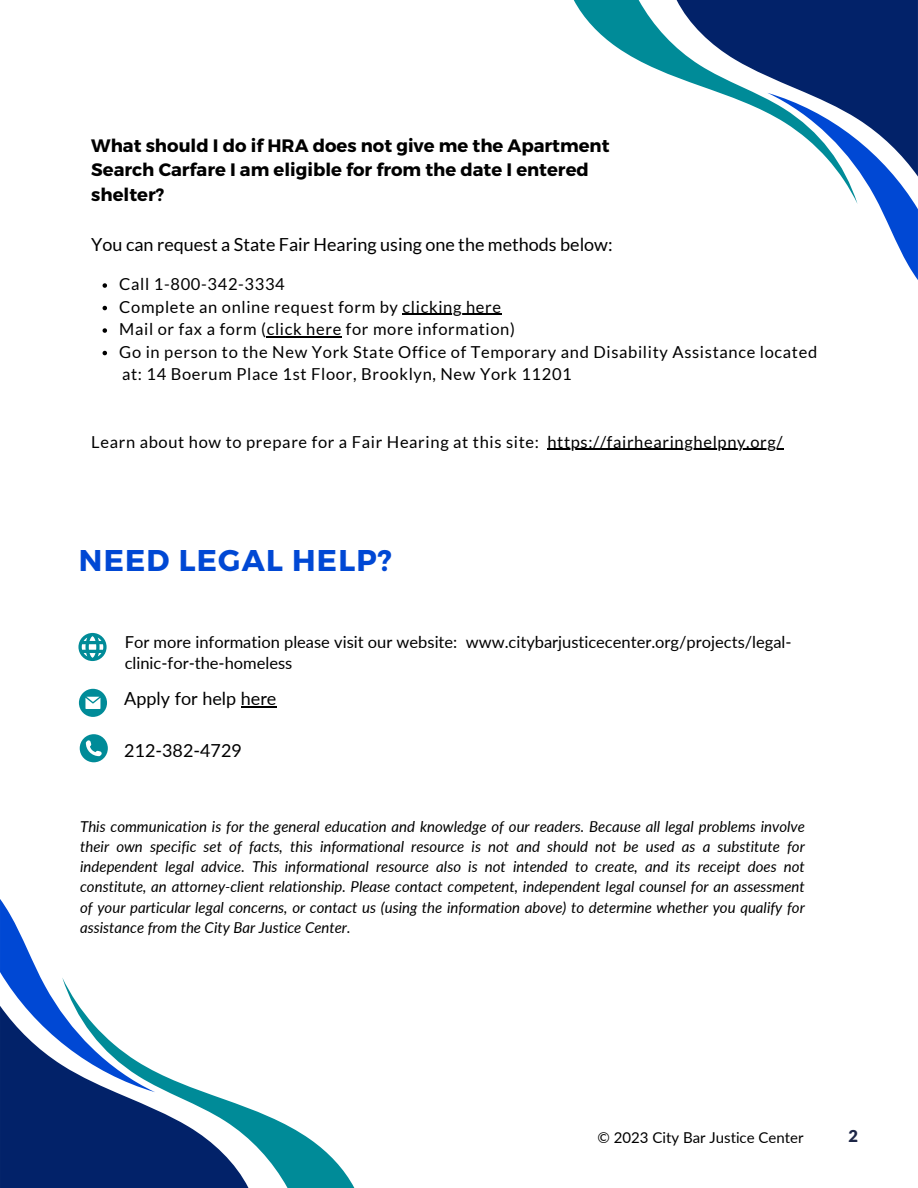
<style>
.page{position:relative;width:918px;height:1188px;background:#fff}
.page>*{position:absolute;margin:0;border:0;box-sizing:border-box;transform-origin:0 0}
.t1{font:700 30px "Montserrat";letter-spacing:.04em;color:#0048d4}
.t2{font:700 18px/24.8px "Montserrat";color:#000}
.t3{font:18px "Lato";color:#000}
.t4{font:16.5px "Lato";letter-spacing:.04em;color:#000}
.t5{font:16.5px/21.3px "Lato";color:#000}
.t6{font:900 16.5px "Lato";color:#1d2647}
.t7{font:italic 15px/20.2px "Lato";color:#000;text-align:justify}
.t8{font:15px "Lato";color:#000}
</style>
<div class="page">
<svg style="left:858px;top:0;width:60px;height:280px"></svg>
<svg style="left:574px;top:0;width:284px;height:204px"></svg>
<svg style="left:103px;top:283px;width:4px;height:5px"></svg>
<svg style="left:103px;top:306px;width:4px;height:4px"></svg>
<hr style="left:403px;top:314px;width:99px;height:1px;background:#000">
<svg style="left:103px;top:328px;width:4px;height:5px"></svg>
<hr style="left:267px;top:336px;width:75px;height:1px;background:#000">
<svg style="left:103px;top:351px;width:4px;height:4px"></svg>
<hr style="left:547px;top:449px;width:236px;height:1px;background:#000">
<div style="left:0;top:1092px;width:62px;height:96px;background:#022269"></div>
<svg style="left:0;top:899px;width:62px;height:193px"></svg>
<svg style="left:62px;top:978px;width:292px;height:210px"></svg>
<svg style="left:78px;top:633px;width:29px;height:28px"></svg>
<hr style="left:241px;top:707px;width:35px;height:1px;background:#000">
<svg style="left:79px;top:689px;width:28px;height:28px"></svg>
<svg style="left:80px;top:734px;width:28px;height:28px"></svg>
<p class="t2" style="left:91px;top:132px;width:520px">What should I do if HRA does not give me the Apartment<br>Search Carfare I am eligible for from the date I entered shelter?</p>
<p class="t3" style="left:91px;top:233px;width:523px">You can request a State Fair Hearing using one the methods below:</p>
<p class="t4" style="left:119px;top:274px;width:167px">Call 1-800-342-3334</p>
<p class="t4" style="left:119px;top:296px;width:383px">Complete an online request form by clicking here</p>
<p class="t4" style="left:119px;top:319px;width:397px">Mail or fax a form (click here for more information)</p>
<p class="t4" style="left:119px;top:341px;width:699px">Go in person to the New York State Office of Temporary and Disability Assistance located</p>
<p class="t4" style="left:122px;top:364px;width:451px">at: 14 Boerum Place 1st Floor, Brooklyn, New York 11201</p>
<p class="t4" style="left:91px;top:431px;width:693px">Learn about how to prepare for a Fair Hearing at this site: https://fairhearinghelpny.org/</p>
<p class="t1" style="left:79px;top:541px;width:315px">NEED LEGAL HELP?</p>
<p class="t5" style="left:125px;top:631px;width:668px">For more information please visit our website: www.citybarjusticecenter.org/projects/legal&shy;clinic-for-the-homeless</p>
<p class="t3" style="left:124px;top:688px;width:154px">Apply for help here</p>
<p class="t3" style="left:124px;top:740px;width:119px">212-382-4729</p>
<p class="t7" style="left:80px;top:816px;width:726px">This communication is for the general education and knowledge of our readers. Because all legal problems involve their own specific set of facts, this informational resource is not and should not be used as a substitute for independent legal advice. This informational resource also is not intended to create, and its receipt does not constitute, an attorney-client relationship. Please contact competent, independent legal counsel for an assessment of your particular legal concerns, or contact us (using the information above) to determine whether you qualify for assistance from the City Bar Justice Center.</p>
<p class="t8" style="left:598px;top:1128px;width:208px">© 2023 City Bar Justice Center</p>
<p class="t6" style="left:848px;top:1126px;width:11px">2</p>
</div>
